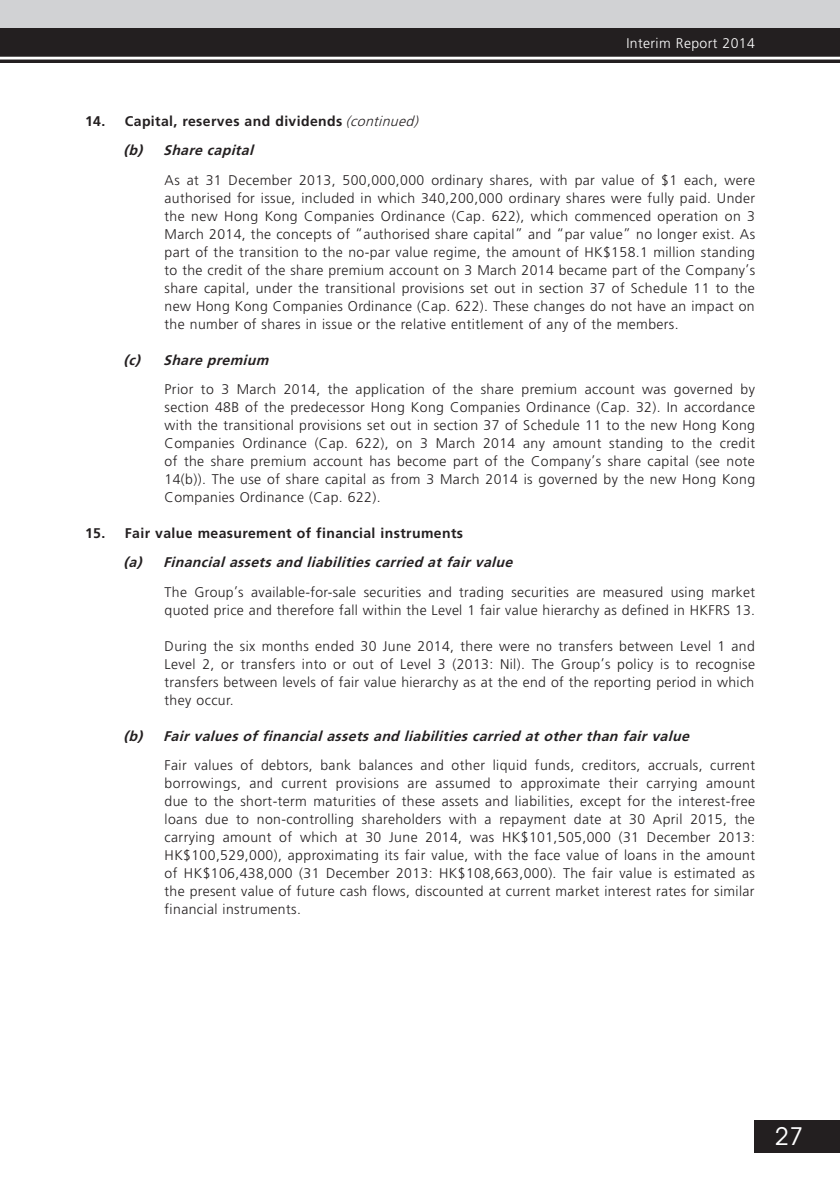
<style>
.page{position:relative;width:840px;height:1191px;background:#fff}
.page>*{position:absolute;margin:0;border:0;box-sizing:border-box;transform-origin:0 0}
.t1{font:24px "ITC Avant Garde Std";color:#fff}
.Notes{font:300 14px/18px "Frutiger LT Std";letter-spacing:.025em;color:#231f20;text-align:justify}
.Notes_HD2{font:italic 700 14px "Frutiger LT Std";color:#231f20}
.Notes_HD1{font:700 14px "Frutiger LT Std";letter-spacing:.03em;color:#231f20}
.t2{font:300 14px "Frutiger LT Std";letter-spacing:.03em;color:#fff}
.s1{font-weight:300;font-style:italic}
</style>
<div class="page">
<div style="left:0;top:0;width:839px;height:42px;background:#d1d2d4"></div>
<div style="left:0;top:28px;width:839px;height:34px;background:#231f20"></div>
<hr style="left:0;top:57px;width:839px;height:2px;background:#fff">
<div style="left:754px;top:1120px;width:85px;height:32px;background:#231f20"></div>
<p class="t2" style="left:626px;top:35px;width:130px">Interim Report 2014</p>
<p class="Notes_HD1" style="left:85px;top:113px;width:338px">14. Capital, reserves and dividends <span class="s1">(continued)</span></p>
<p class="Notes_HD2" style="left:123px;top:142px;width:135px">(b) Share capital</p>
<p class="Notes" style="left:164px;top:171px;width:591px">As at 31 December 2013, 500,000,000 ordinary shares, with par value of $1 each, were authorised for issue, included in which 340,200,000 ordinary shares were fully paid. Under the new Hong Kong Companies Ordinance (Cap. 622), which commenced operation on 3<br>March 2014, the concepts of “authorised share capital” and “par value” no longer exist. As part of the transition to the no-par value regime, the amount of HK$158.1 million standing to the credit of the share premium account on 3 March 2014 became part of the Company’s share capital, under the transitional provisions set out in section 37 of Schedule 11 to the new Hong Kong Companies Ordinance (Cap. 622). These changes do not have an impact on the number of shares in issue or the relative entitlement of any of the members.</p>
<p class="Notes_HD2" style="left:123px;top:351px;width:151px">(c) Share premium</p>
<p class="Notes" style="left:164px;top:380px;width:591px">Prior to 3 March 2014, the application of the share premium account was governed by section 48B of the predecessor Hong Kong Companies Ordinance (Cap. 32). In accordance with the transitional provisions set out in section 37 of Schedule 11 to the new Hong Kong Companies Ordinance (Cap. 622), on 3 March 2014 any amount standing to the credit of the share premium account has become part of the Company’s share capital (see note 14(b)). The use of share capital as from 3 March 2014 is governed by the new Hong Kong Companies Ordinance (Cap. 622).</p>
<p class="Notes_HD1" style="left:85px;top:525px;width:379px">15. Fair value measurement of financial instruments</p>
<p class="Notes_HD2" style="left:123px;top:554px;width:394px">(a) Financial assets and liabilities carried at fair value</p>
<p class="Notes" style="left:164px;top:583px;width:591px">The Group’s available-for-sale securities and trading securities are measured using market quoted price and therefore fall within the Level 1 fair value hierarchy as defined in HKFRS 13.</p>
<p class="Notes" style="left:164px;top:637px;width:591px">During the six months ended 30 June 2014, there were no transfers between Level 1 and Level 2, or transfers into or out of Level 3 (2013: Nil). The Group’s policy is to recognise transfers between levels of fair value hierarchy as at the end of the reporting period in which they occur.</p>
<p class="Notes_HD2" style="left:123px;top:727px;width:571px">(b) Fair values of financial assets and liabilities carried at other than fair value</p>
<p class="Notes" style="left:164px;top:756px;width:592px">Fair values of debtors, bank balances and other liquid funds, creditors, accruals, current borrowings, and current provisions are assumed to approximate their carrying amount due to the short-term maturities of these assets and liabilities, except for the interest-free loans due to non-controlling shareholders with a repayment date at 30 April 2015, the carrying amount of which at 30 June 2014, was HK$101,505,000 (31 December 2013:<br>HK$100,529,000), approximating its fair value, with the face value of loans in the amount of HK$106,438,000 (31 December 2013: HK$108,663,000). The fair value is estimated as the present value of future cash flows, discounted at current market interest rates for similar financial instruments.</p>
<h1 class="t1" style="left:774px;top:1121px;width:30px">27</h1>
</div>
